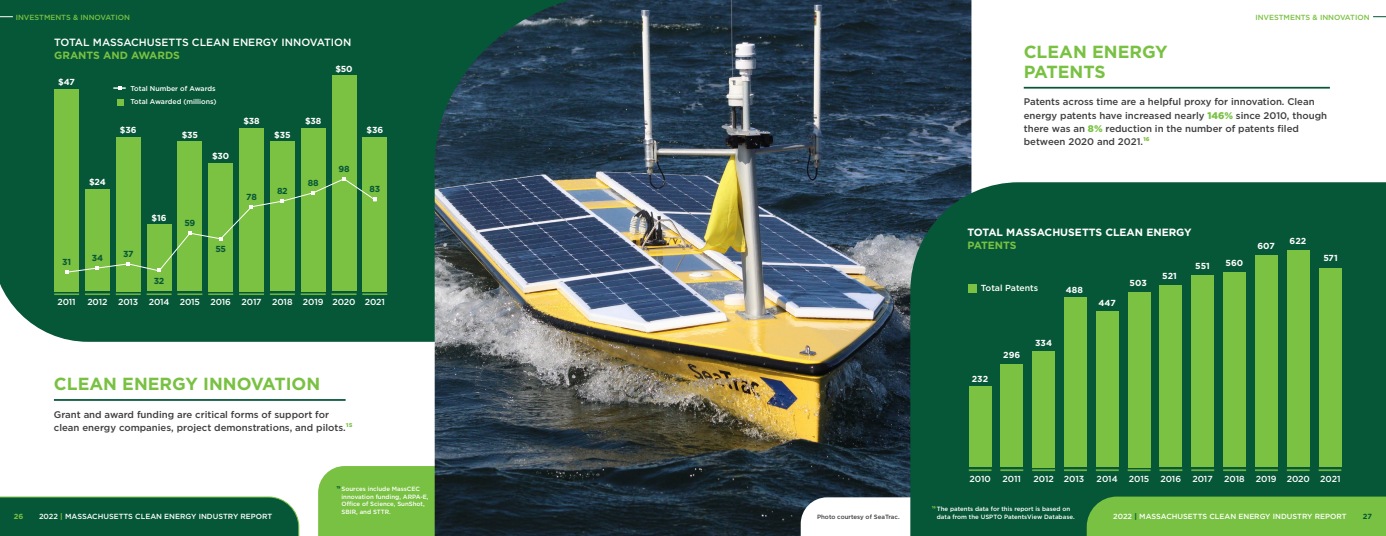
<style>
.page{position:relative;width:1386px;height:536px;background:#fff}
.page>*{position:absolute;margin:0;border:0;box-sizing:border-box;transform-origin:0 0}
.Section_Header_22_23{font:700 17.5px/20.1px "Gotham";color:#79c142}
.t1{font:500 10.5px/12.6px "Gotham";color:#fff}
.t2{font:700 10.5px/12.6px "Gotham";color:#fff}
.Body_11_left-align{font:500 9.62px/13.1px "Gotham";color:#3e3e3f}
.t3{font:500 8.75px "Gotham";letter-spacing:-.005em;color:#fff}
.t4{font:700 8.75px "Gotham";color:#fff}
.t5{font:700 8.75px "Gotham";letter-spacing:-.03em;color:#055737}
.t6{font:500 7.44px "Gotham";color:#fff}
.t7{font:500 7.44px "Gotham";color:#79c142}
.Page_Number_Left{font:700 7.44px "Gotham";color:#79c142}
.Page_Number_Right{font:700 7.44px "Gotham";color:#055737}
.t8{font:500 7px/13.7px "Gotham";color:#fff}
.Footnote_KO{font:500 6.12px/7.9px "Gotham";color:#fff}
.t9{font:500 6.12px "Gotham";color:#3e3e3f}
.s1{font-weight:700;color:#79c142}
.s2{font-weight:900;color:#79c142}
.s3{color:#79c142}
.s4{font-weight:900;color:#055737}
.s5{font-weight:700;color:#055737}
</style>
<div class="page">
<div style="left:318px;top:466px;width:117px;height:70px;background:#79c142"></div>
<div style="left:0;top:0;width:435px;height:341px;background:#055737"></div>
<img style="left:435px;top:0;width:536px;height:536px">
<svg style="left:801px;top:497px;width:109px;height:39px"></svg>
<div style="left:910px;top:182px;width:476px;height:354px;background:#055737"></div>
<hr style="left:54px;top:399px;width:292px;height:1px;background:#055737">
<hr style="left:1024px;top:87px;width:306px;height:2px;background:#055737">
<div style="left:1087px;top:496px;width:299px;height:40px;background:#79c142"></div>
<svg style="left:0;top:16px;width:13px;height:1px"></svg>
<svg style="left:1373px;top:16px;width:13px;height:1px"></svg>
<div style="left:0;top:496px;width:300px;height:40px;background:#055737"></div>
<hr style="left:969px;top:469px;width:373px;height:2px;background:#7bc142">
<div style="left:969px;top:386px;width:22px;height:81px;background:#7bc142"></div>
<div style="left:1000px;top:364px;width:23px;height:103px;background:#7bc142"></div>
<div style="left:1032px;top:351px;width:23px;height:116px;background:#7bc142"></div>
<div style="left:1064px;top:297px;width:23px;height:170px;background:#7bc142"></div>
<div style="left:1096px;top:311px;width:23px;height:156px;background:#7bc142"></div>
<div style="left:1128px;top:292px;width:23px;height:175px;background:#7bc142"></div>
<div style="left:1160px;top:286px;width:22px;height:181px;background:#7bc142"></div>
<div style="left:1191px;top:275px;width:23px;height:192px;background:#7bc142"></div>
<div style="left:1223px;top:272px;width:23px;height:195px;background:#7bc142"></div>
<div style="left:1255px;top:256px;width:23px;height:211px;background:#7bc142"></div>
<div style="left:1287px;top:250px;width:23px;height:217px;background:#7bc142"></div>
<div style="left:1319px;top:268px;width:23px;height:199px;background:#7bc142"></div>
<div style="left:969px;top:284px;width:8px;height:8px;background:#7bc142"></div>
<div style="left:54px;top:89px;width:25px;height:202px;background:#7bc142"></div>
<div style="left:85px;top:189px;width:25px;height:102px;background:#7bc142"></div>
<div style="left:116px;top:137px;width:25px;height:154px;background:#7bc142"></div>
<div style="left:147px;top:224px;width:25px;height:67px;background:#7bc142"></div>
<div style="left:177px;top:141px;width:25px;height:150px;background:#7bc142"></div>
<div style="left:208px;top:163px;width:25px;height:128px;background:#7bc142"></div>
<div style="left:239px;top:128px;width:25px;height:163px;background:#7bc142"></div>
<div style="left:270px;top:141px;width:25px;height:150px;background:#7bc142"></div>
<div style="left:301px;top:128px;width:25px;height:163px;background:#7bc142"></div>
<div style="left:332px;top:76px;width:25px;height:215px;background:#7bc142"></div>
<div style="left:362px;top:137px;width:25px;height:154px;background:#7bc142"></div>
<svg style="left:65px;top:177px;width:312px;height:97px"></svg>
<hr style="left:54px;top:293px;width:344px;height:2px;background:#7bc142">
<svg style="left:113px;top:86px;width:13px;height:4px"></svg>
<svg style="left:117px;top:99px;width:6px;height:6px"></svg>
<p class="t7" style="left:16px;top:12px;width:116px">INVESTMENTS &amp; INNOVATION</p>
<p class="t7" style="left:1255px;top:12px;width:116px">INVESTMENTS &amp; INNOVATION</p>
<p class="t1" style="left:54px;top:36px;width:299px">TOTAL MASSACHUSETTS CLEAN ENERGY INNOVATION<br><span class="s1">GRANTS AND AWARDS</span></p>
<p class="t4" style="left:58px;top:76px;width:18px">$47</p>
<p class="t4" style="left:89px;top:176px;width:18px">$24</p>
<p class="t8" style="left:131px;top:81px;width:87px">Total Number of Awards<br>Total Awarded (millions)</p>
<p class="t4" style="left:120px;top:124px;width:18px">$36</p>
<p class="t4" style="left:182px;top:129px;width:18px">$35</p>
<p class="t4" style="left:212px;top:150px;width:19px">$30</p>
<p class="t4" style="left:152px;top:212px;width:16px">$16</p>
<p class="t5" style="left:184px;top:217px;width:12px">59</p>
<p class="t4" style="left:243px;top:115px;width:18px">$38</p>
<p class="t5" style="left:246px;top:191px;width:12px">78</p>
<p class="t4" style="left:274px;top:129px;width:18px">$35</p>
<p class="t5" style="left:277px;top:185px;width:12px">82</p>
<p class="t4" style="left:335px;top:63px;width:19px">$50</p>
<p class="t4" style="left:305px;top:115px;width:18px">$38</p>
<p class="t5" style="left:308px;top:177px;width:12px">88</p>
<p class="t5" style="left:338px;top:163px;width:13px">98</p>
<p class="t4" style="left:367px;top:124px;width:18px">$36</p>
<p class="t5" style="left:370px;top:183px;width:12px">83</p>
<p class="t5" style="left:215px;top:243px;width:12px">55</p>
<p class="t5" style="left:123px;top:248px;width:12px">37</p>
<p class="t5" style="left:92px;top:252px;width:13px">34</p>
<p class="t5" style="left:62px;top:256px;width:10px">31</p>
<p class="t3" style="left:58px;top:296px;width:20px">2011</p>
<p class="t3" style="left:87px;top:296px;width:299px">2012 2013 2014 2015 2016 2017 2018 2019 2020 2021</p>
<p class="t5" style="left:154px;top:275px;width:12px">32</p>
<p class="Section_Header_22_23" style="left:54px;top:373px;width:268px">CLEAN ENERGY INNOVATION</p>
<p class="Body_11_left-align" style="left:54px;top:407px;width:300px">Grant and award funding are critical forms of support for clean energy companies, project demonstrations, and pilots.<span class="s2">¹5</span></p>
<p class="Section_Header_22_23" style="left:1024px;top:41px;width:146px">CLEAN ENERGY<br>PATENTS</p>
<p class="Body_11_left-align" style="left:1024px;top:95px;width:305px">Patents across time are a helpful proxy for innovation. Clean energy patents have increased nearly <span class="s2">146%</span> since 2010, though there was an <span class="s2">8%</span> reduction in the number of patents filed between 2020 and 2021.<span class="s2">¹6</span></p>
<p class="t2" style="left:967px;top:226px;width:226px">TOTAL MASSACHUSETTS CLEAN ENERGY<br><span class="s3">PATENTS</span></p>
<p class="t3" style="left:981px;top:282px;width:59px">Total Patents</p>
<p class="t4" style="left:1066px;top:284px;width:19px">488</p>
<p class="t4" style="left:972px;top:373px;width:18px">232</p>
<p class="t4" style="left:1003px;top:349px;width:19px">296</p>
<p class="t4" style="left:1035px;top:336px;width:18px">334</p>
<p class="t4" style="left:1099px;top:297px;width:19px">447</p>
<p class="t4" style="left:1130px;top:276px;width:19px">503</p>
<p class="t4" style="left:1162px;top:270px;width:16px">521</p>
<p class="t4" style="left:1195px;top:260px;width:16px">551</p>
<p class="t4" style="left:1226px;top:257px;width:19px">560</p>
<p class="t4" style="left:1257px;top:240px;width:19px">607</p>
<p class="t4" style="left:1290px;top:235px;width:18px">622</p>
<p class="t4" style="left:1323px;top:252px;width:16px">571</p>
<p class="t3" style="left:969px;top:472px;width:23px">2010</p>
<p class="t3" style="left:1003px;top:472px;width:20px">2011</p>
<p class="t3" style="left:1033px;top:472px;width:52px">2012 2013</p>
<p class="t3" style="left:1097px;top:472px;width:23px">2014</p>
<p class="t3" style="left:1129px;top:472px;width:22px">2015</p>
<p class="t3" style="left:1160px;top:472px;width:22px">2016</p>
<p class="t3" style="left:1192px;top:472px;width:22px">2017</p>
<p class="t3" style="left:1224px;top:472px;width:22px">2018</p>
<p class="t3" style="left:1256px;top:472px;width:86px">2019 2020 2021</p>
<p class="Footnote_KO" style="left:342px;top:484px;width:89px;text-indent:-5px"><span class="s4">¹5</span>Sources include MassCEC innovation funding, ARPA-E,<br>Office of Science, SunShot,<br>SBIR, and STTR.</p>
<p class="Footnote_KO" style="left:937px;top:504px;width:139px;text-indent:-5px"><span class="s2">¹6</span>The patents data for this report is based on data from the USPTO PatentsView Database.</p>
<p class="Page_Number_Left" style="left:14px;top:511px;width:11px">26</p>
<p class="t6" style="left:39px;top:511px;width:235px">2022 <span class="s1">|</span> MASSACHUSETTS CLEAN ENERGY INDUSTRY REPORT</p>
<p class="t6" style="left:1113px;top:511px;width:235px">2022 <span class="s5">|</span> MASSACHUSETTS CLEAN ENERGY INDUSTRY REPORT</p>
<p class="Page_Number_Right" style="left:1363px;top:511px;width:11px">27</p>
<p class="t9" style="left:817px;top:512px;width:84px">Photo courtesy of SeaTrac.</p>
</div>
